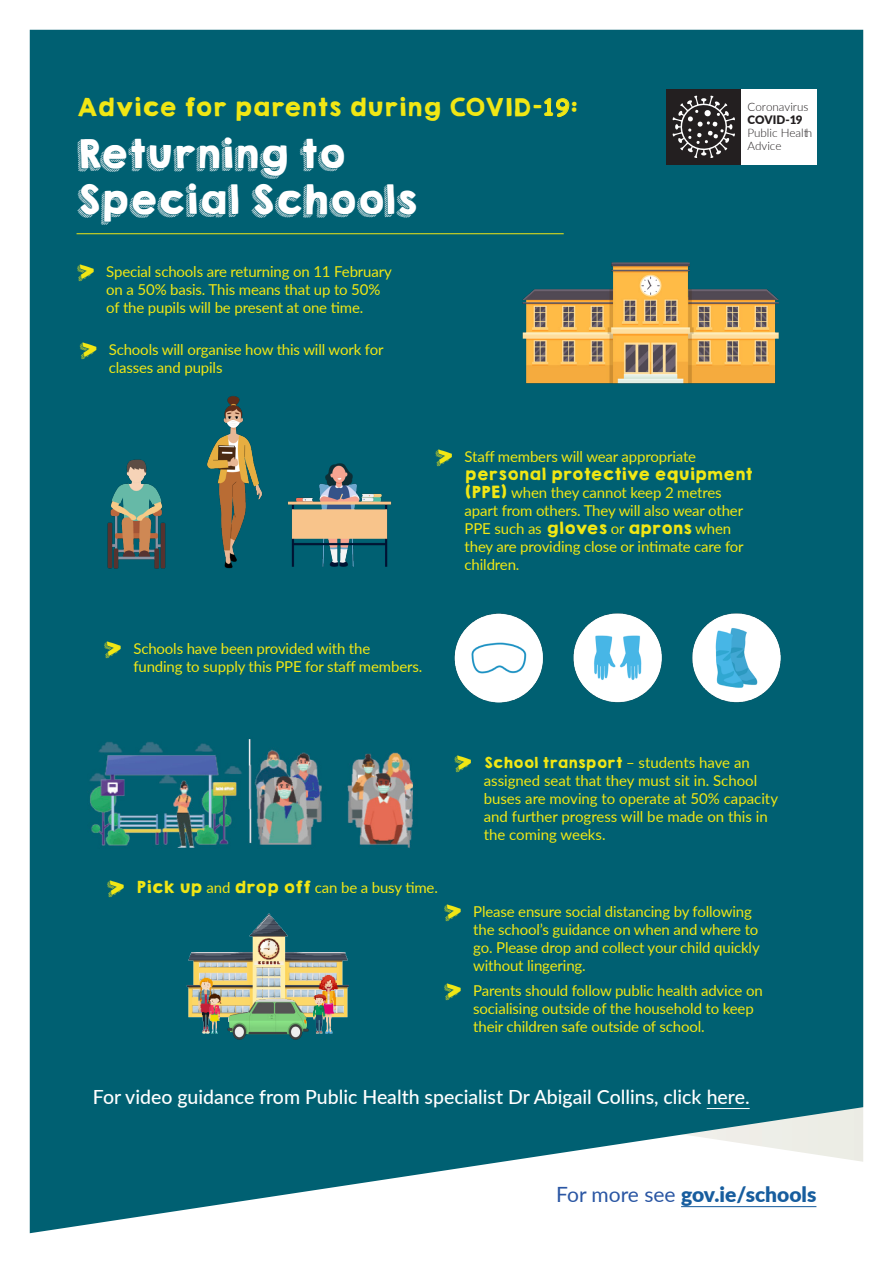
<style>
.page{position:relative;width:893px;height:1263px;background:#fff}
.page>*{position:absolute;margin:0;border:0;box-sizing:border-box;transform-origin:0 0}
.t1{font:36px "KGHAPPY";letter-spacing:-.01em;color:#fff}
.t2{font:30px "KGHAPPY";color:#f1e714}
.t3{font:22.5px "KGHAPPY Solid";color:#f1e714}
.bp{font:900 21px "Lato";color:#175d9e}
.t4{font:500 19.5px "Lato";color:#fff}
.t5{font:15px/18px "Lato";letter-spacing:-.01em;color:#f1e714}
.t6{font:13.5px "KGHAPPY Solid";letter-spacing:-.01em;color:#f1e714}
.t7{font:300 11.7px/12.9px "Lato";color:#231f20}
.t8{font:900 11.7px "Lato";color:#231f20}
.s1{font-family:"Comic Sans MS";font-weight:700}
.s2{font-family:"KGHAPPY";font-size:30px}
.s3{font-family:"KGHAPPY Solid"}
.s4{font-family:"Lato";font-size:15px}
.s5{font-weight:400;color:#2a56a3}
</style>
<div class="page">
<div style="left:30px;top:30px;width:833px;height:1203px;background:#006072"></div>
<hr style="left:77px;top:233px;width:487px;height:1px;background:#f1e714">
<div style="left:666px;top:89px;width:75px;height:75px;background:#231f20"></div>
<div style="left:741px;top:89px;width:75px;height:75px;background:#fff"></div>
<svg style="left:673px;top:96px;width:62px;height:62px"></svg>
<hr style="left:681px;top:1206px;width:135px;height:1px;background:#175d9e">
<img style="left:180px;top:905px;width:178px;height:133px">
<img style="left:182px;top:990px;width:183px;height:59px">
<img style="left:208px;top:446px;width:201px;height:135px">
<img style="left:423px;top:589px;width:375px;height:133px">
<hr style="left:707px;top:1108px;width:43px;height:1px;background:#fff">
<img style="left:68px;top:715px;width:354px;height:137px">
<img style="left:197px;top:386px;width:74px;height:189px">
<img style="left:96px;top:443px;width:82px;height:144px">
<img style="left:509px;top:252px;width:279px;height:141px">
<p class="t3" style="left:77px;top:89px;width:503px">Advice for parents during COVID-<span class="s1">19</span>:</p>
<p class="t1" style="left:77px;top:126px;width:270px">Returning to</p>
<p class="t1" style="left:77px;top:172px;width:342px">Special Schools</p>
<p class="t5" style="left:106px;top:262px;width:287px;text-indent:-30px"><span class="s2">&gt;</span> Special schools are returning on 11 February on a 50% basis. This means that up to 50% of the pupils will be present at one time.</p>
<p class="t5" style="left:109px;top:339px;width:276px;text-indent:-30px"><span class="s2">&gt;</span> Schools will organise how this will work for classes and pupils</p>
<p class="t7" style="left:747px;top:100px;width:62px">Coronavirus</p>
<p class="t8" style="left:747px;top:111px;width:57px">COVID-19</p>
<p class="t7" style="left:747px;top:126px;width:66px">Public Health<br>Advice</p>
<p class="t5" style="left:465px;top:447px;width:289px;text-indent:-30px"><span class="s2">&gt;</span> Staff members will wear appropriate <span class="s3">personal protective equipment (PPE)</span> when they cannot keep 2 metres apart from others. They will also wear other PPE such as <span class="s3">gloves</span> or <span class="s3">aprons</span> when they are providing close or intimate care for children.</p>
<p class="t5" style="left:133px;top:639px;width:290px;text-indent:-30px"><span class="s2">&gt;</span> Schools have been provided with the funding to supply this PPE for staff members.</p>
<p class="t2" style="left:454px;top:739px;width:20px">&gt;</p>
<p class="t6" style="left:484px;top:752px;width:268px">School transport <span class="s4">– students have an</span></p>
<p class="t5" style="left:484px;top:771px;width:296px">assigned seat that they must sit in. School buses are moving to operate at 50% capacity and further progress will be made on this in the coming weeks.</p>
<p class="t5" style="left:106px;top:878px;width:333px"><span class="s2">&gt;</span> <span class="s3">Pick up</span> and <span class="s3">drop off</span> can be a busy time.</p>
<p class="t5" style="left:473px;top:902px;width:288px;text-indent:-30px"><span class="s2">&gt;</span> Please ensure social distancing by following the school’s guidance on when and where to go. Please drop and collect your child quickly without lingering.</p>
<p class="t5" style="left:473px;top:980px;width:291px;text-indent:-30px"><span class="s2">&gt;</span> Parents should follow public health advice on socialising outside of the household to keep their children safe outside of school.</p>
<p class="t4" style="left:93px;top:1083px;width:658px">For video guidance from Public Health specialist Dr Abigail Collins, click here.</p>
<p class="bp" style="left:556px;top:1178px;width:262px"><span class="s5">For more see</span> gov.ie/schools</p>
</div>
